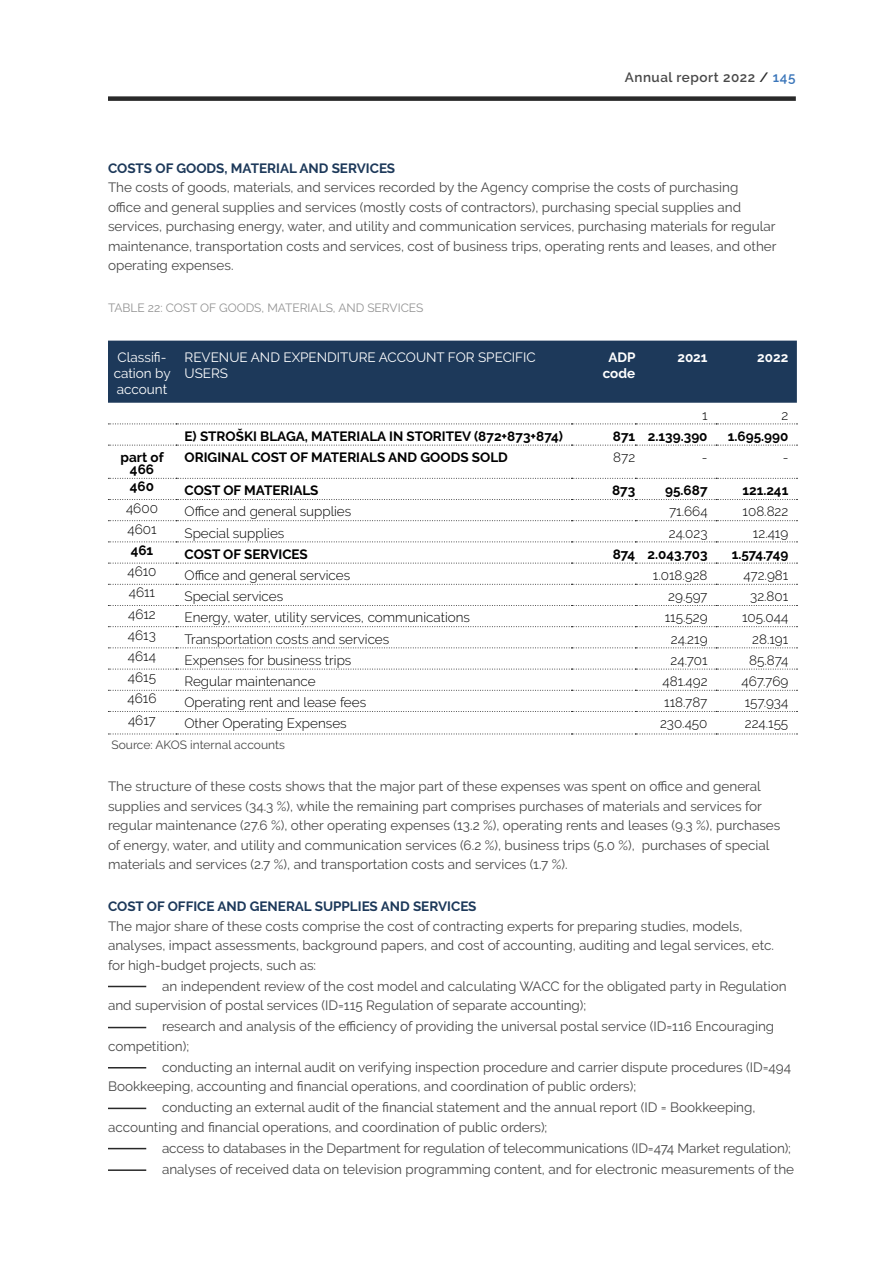
<style>
.page{position:relative;width:893px;height:1263px;background:#fff}
.page>*{position:absolute;margin:0;border:0;box-sizing:border-box;transform-origin:0 0}
.t1{font:13.5px/19.5px "Raleway";color:#484848}
.t2{font:300 13.5px "Raleway";color:#000}
.t3{font:700 13.5px/12px "Raleway";color:#000;text-align:center}
.t4{font:700 13.5px "Raleway";color:#1d395a}
.t5{font:13.5px/16.2px "Raleway";color:#fff}
.t6{font:600 13.5px "Raleway";letter-spacing:.04em;color:#484848}
.t7{font:700 13.5px/16.2px "Raleway";color:#fff;text-align:center}
.t8{font:12px "Raleway";color:#939393}
.t9{font:12px "Raleway";color:#484848}
.s1{color:#292929}
.s2{color:#3b76ba}
</style>
<div class="page">
<div style="left:108px;top:341px;width:689px;height:62px;background:#1d395a"></div>
<svg style="left:108px;top:423px;width:689px;height:1px"></svg>
<svg style="left:108px;top:445px;width:689px;height:1px"></svg>
<svg style="left:108px;top:478px;width:689px;height:1px"></svg>
<svg style="left:108px;top:499px;width:689px;height:1px"></svg>
<svg style="left:108px;top:520px;width:689px;height:1px"></svg>
<svg style="left:108px;top:541px;width:689px;height:1px"></svg>
<svg style="left:108px;top:563px;width:689px;height:1px"></svg>
<svg style="left:108px;top:584px;width:689px;height:1px"></svg>
<svg style="left:108px;top:605px;width:689px;height:1px"></svg>
<svg style="left:108px;top:626px;width:689px;height:1px"></svg>
<svg style="left:108px;top:647px;width:689px;height:1px"></svg>
<svg style="left:108px;top:669px;width:689px;height:1px"></svg>
<svg style="left:108px;top:690px;width:689px;height:1px"></svg>
<svg style="left:108px;top:711px;width:689px;height:1px"></svg>
<svg style="left:108px;top:734px;width:689px;height:1px"></svg>
<hr style="left:108px;top:986px;width:38px;height:1px;background:#292929">
<hr style="left:108px;top:1027px;width:38px;height:1px;background:#292929">
<hr style="left:108px;top:1067px;width:38px;height:1px;background:#292929">
<hr style="left:108px;top:1108px;width:38px;height:1px;background:#292929">
<hr style="left:108px;top:1148px;width:38px;height:1px;background:#292929">
<hr style="left:108px;top:1169px;width:38px;height:2px;background:#292929">
<div style="left:108px;top:96px;width:688px;height:5px;background:#292929"></div>
<p class="t6" style="left:625px;top:69px;width:172px">Annual report 2022 <span class="s1">/</span> <span class="s2">145</span></p>
<p class="t4" style="left:108px;top:160px;width:289px">COSTS OF GOODS, MATERIAL AND SERVICES</p>
<p class="t1" style="left:108px;top:178px;width:670px">The costs of goods, materials, and services recorded by the Agency comprise the costs of purchasing<br>office and general supplies and services (mostly costs of contractors), purchasing special supplies and services, purchasing energy, water, and utility and communication services, purchasing materials for regular maintenance, transportation costs and services, cost of business trips, operating rents and leases, and other operating expenses.</p>
<p class="t8" style="left:108px;top:301px;width:317px">TABLE 22: COST OF GOODS, MATERIALS, AND SERVICES</p>
<p class="t5" style="left:114px;top:349px;width:58px">Classifi&shy;cation by account</p>
<p class="t5" style="left:185px;top:349px;width:353px">REVENUE AND EXPENDITURE ACCOUNT FOR SPECIFIC<br>USERS</p>
<p class="t7" style="left:603px;top:349px;width:34px">ADP code</p>
<p class="t7" style="left:677px;top:349px;width:32px">2021</p>
<p class="t7" style="left:757px;top:349px;width:33px">2022</p>
<p class="t2" style="left:702px;top:407px;width:7px">1</p>
<p class="t2" style="left:781px;top:407px;width:8px">2</p>
<p class="t3" style="left:185px;top:430px;width:380px">E) STROŠKI BLAGA, MATERIALA IN STORITEV (872+873+874)</p>
<p class="t3" style="left:613px;top:430px;width:96px">871 2.139.390</p>
<p class="t3" style="left:728px;top:430px;width:62px">1.695.990</p>
<p class="t3" style="left:121px;top:451px;width:45px">part of<br>466</p>
<p class="t3" style="left:185px;top:451px;width:325px">ORIGINAL COST OF MATERIALS AND GOODS SOLD</p>
<p class="t2" style="left:613px;top:449px;width:24px">872</p>
<p class="t2" style="left:702px;top:449px;width:7px">-</p>
<p class="t2" style="left:783px;top:449px;width:7px">-</p>
<p class="t3" style="left:130px;top:481px;width:26px">460</p>
<p class="t3" style="left:185px;top:485px;width:136px">COST OF MATERIALS</p>
<p class="t3" style="left:612px;top:485px;width:25px">873</p>
<p class="t3" style="left:665px;top:485px;width:44px">95.687</p>
<p class="t3" style="left:742px;top:485px;width:47px">121.241</p>
<p class="t2" style="left:126px;top:500px;width:33px">4600</p>
<p class="t2" style="left:185px;top:504px;width:168px">Office and general supplies</p>
<p class="t2" style="left:669px;top:504px;width:40px">71.664</p>
<p class="t2" style="left:743px;top:504px;width:47px">108.822</p>
<p class="t2" style="left:127px;top:521px;width:31px">4601</p>
<p class="t2" style="left:185px;top:525px;width:101px">Special supplies</p>
<p class="t2" style="left:669px;top:525px;width:40px">24.023</p>
<p class="t2" style="left:753px;top:525px;width:37px">12.419</p>
<p class="t3" style="left:131px;top:544px;width:24px">461</p>
<p class="t3" style="left:185px;top:548px;width:125px">COST OF SERVICES</p>
<p class="t3" style="left:613px;top:548px;width:96px">874 2.043.703</p>
<p class="t3" style="left:732px;top:548px;width:58px">1.574.749</p>
<p class="t2" style="left:127px;top:563px;width:31px">4610</p>
<p class="t2" style="left:184px;top:567px;width:167px">Office and general services</p>
<p class="t2" style="left:653px;top:567px;width:56px">1.018.928</p>
<p class="t2" style="left:743px;top:567px;width:46px">472.981</p>
<p class="t2" style="left:129px;top:585px;width:28px">4611</p>
<p class="t2" style="left:184px;top:589px;width:100px">Special services</p>
<p class="t2" style="left:668px;top:589px;width:41px">29.597</p>
<p class="t2" style="left:750px;top:589px;width:40px">32.801</p>
<p class="t2" style="left:128px;top:606px;width:29px">4612</p>
<p class="t2" style="left:184px;top:610px;width:287px">Energy, water, utility services, communications</p>
<p class="t2" style="left:665px;top:610px;width:44px">115.529</p>
<p class="t2" style="left:742px;top:610px;width:48px">105.044</p>
<p class="t2" style="left:128px;top:627px;width:29px">4613</p>
<p class="t2" style="left:184px;top:631px;width:206px">Transportation costs and services</p>
<p class="t2" style="left:671px;top:631px;width:38px">24.219</p>
<p class="t2" style="left:752px;top:631px;width:38px">28.191</p>
<p class="t2" style="left:128px;top:648px;width:30px">4614</p>
<p class="t2" style="left:184px;top:652px;width:168px">Expenses for business trips</p>
<p class="t2" style="left:671px;top:652px;width:38px">24.701</p>
<p class="t2" style="left:749px;top:652px;width:41px">85.874</p>
<p class="t2" style="left:128px;top:669px;width:30px">4615</p>
<p class="t2" style="left:184px;top:673px;width:133px">Regular maintenance</p>
<p class="t2" style="left:662px;top:673px;width:47px">481.492</p>
<p class="t2" style="left:741px;top:673px;width:48px">467.769</p>
<p class="t2" style="left:127px;top:691px;width:30px">4616</p>
<p class="t2" style="left:184px;top:695px;width:183px">Operating rent and lease fees</p>
<p class="t2" style="left:664px;top:695px;width:45px">118.787</p>
<p class="t2" style="left:745px;top:695px;width:45px">157.934</p>
<p class="t2" style="left:128px;top:712px;width:29px">4617</p>
<p class="t2" style="left:184px;top:716px;width:164px">Other Operating Expenses</p>
<p class="t2" style="left:660px;top:716px;width:49px">230.450</p>
<p class="t2" style="left:745px;top:716px;width:45px">224.155</p>
<p class="t9" style="left:111px;top:738px;width:175px">Source: AKOS internal accounts</p>
<p class="t1" style="left:108px;top:777px;width:674px">The structure of these costs shows that the major part of these expenses was spent on office and general supplies and services (34.3 %), while the remaining part comprises purchases of materials and services for regular maintenance (27.6 %), other operating expenses (13.2 %), operating rents and leases (9.3 %), purchases of energy, water, and utility and communication services (6.2 %), business trips (5.0 %), purchases of special materials and services (2.7 %), and transportation costs and services (1.7 %).</p>
<p class="t4" style="left:108px;top:899px;width:370px">COST OF OFFICE AND GENERAL SUPPLIES AND SERVICES</p>
<p class="t1" style="left:108px;top:916px;width:668px">The major share of these costs comprise the cost of contracting experts for preparing studies, models, analyses, impact assessments, background papers, and cost of accounting, auditing and legal services, etc. for high-budget projects, such as:</p>
<p class="t1" style="left:108px;top:976px;width:680px;text-indent:54px">an independent review of the cost model and calculating WACC for the obligated party in Regulation and supervision of postal services (ID=115 Regulation of separate accounting);</p>
<p class="t1" style="left:108px;top:1017px;width:668px;text-indent:54px">research and analysis of the efficiency of providing the universal postal service (ID=116 Encouraging competition);</p>
<p class="t1" style="left:108px;top:1057px;width:685px;text-indent:54px">conducting an internal audit on verifying inspection procedure and carrier dispute procedures (ID=494<br>Bookkeeping, accounting and financial operations, and coordination of public orders);</p>
<p class="t1" style="left:108px;top:1098px;width:649px;text-indent:54px">conducting an external audit of the financial statement and the annual report (ID = Bookkeeping, accounting and financial operations, and coordination of public orders);</p>
<p class="t1" style="left:162px;top:1137px;width:634px;line-height:21px">access to databases in the Department for regulation of telecommunications (ID=474 Market regulation); analyses of received data on television programming content, and for electronic measurements of the</p>
</div>
